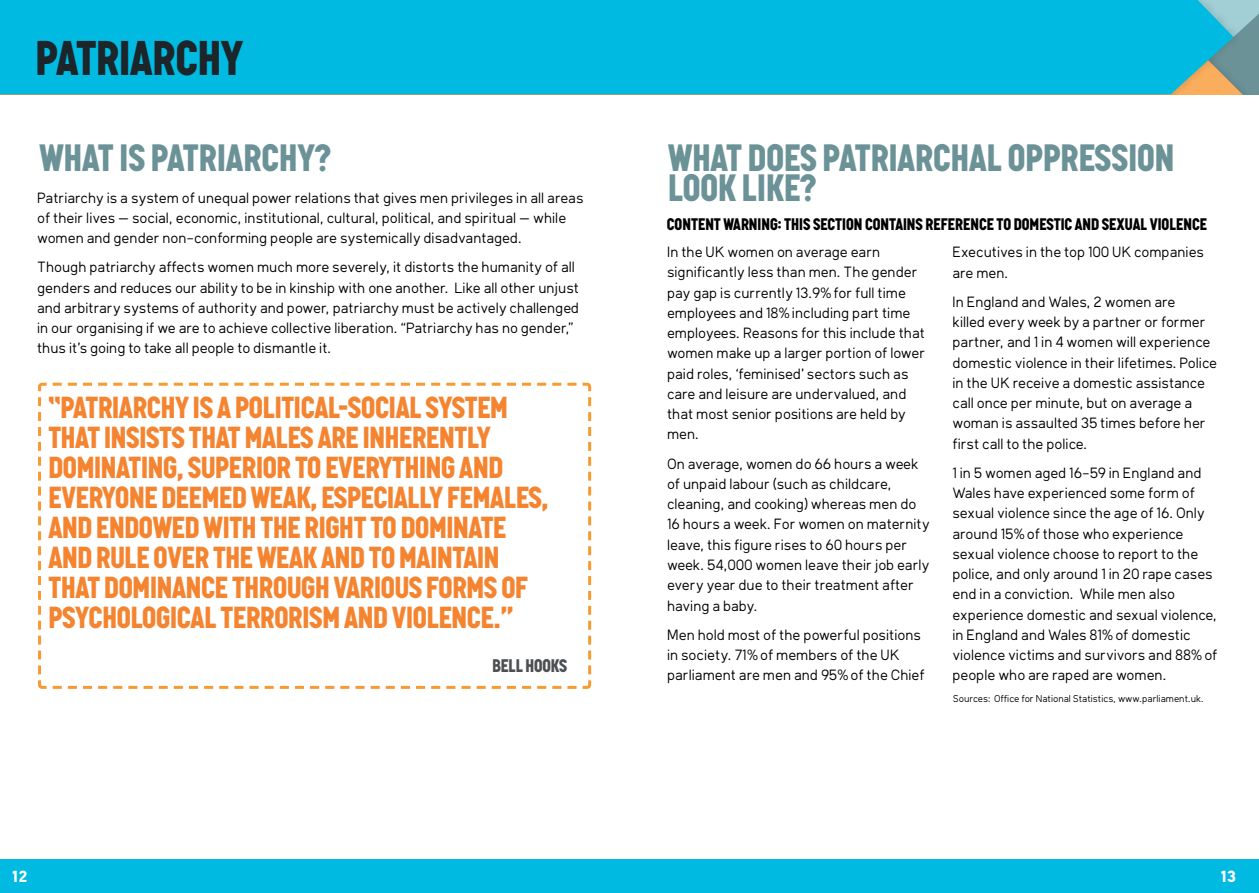
<style>
.page{position:relative;width:1259px;height:893px;background:#fff}
.page>*{position:absolute;margin:0;border:0;box-sizing:border-box;transform-origin:0 0}
.t1{font:900 48px "Graph";letter-spacing:-.005em;color:#1c2529}
.t2{font:900 37.5px/30px "Graph";color:#6b9297}
.t3{font:900 30px/30px "Graph";letter-spacing:-.01em;color:#f58430}
.t4{font:900 18px "Graph";letter-spacing:-.01em;color:#4d5053}
.t5{font:900 16.5px "Graph";color:#000}
.t6{font:700 15.9px "Klima";color:#fff}
.t7{font:14.7px/20.2px "Klima";color:#000}
.t8{font:9.75px "Klima";color:#000}
</style>
<div class="page">
<div style="left:0;top:859px;width:1259px;height:34px;background:#00bae2"></div>
<svg style="left:1252px;top:0;width:7px;height:41px"></svg>
<div style="left:0;top:0;width:1233px;height:94px;background:#00bae2"></div>
<svg style="left:38px;top:382px;width:554px;height:307px"></svg>
<h1 class="t1" style="left:35px;top:27px;width:209px">PATRIARCHY</h1>
<h2 class="t2" style="left:40px;top:142px;width:293px">WHAT IS PATRIARCHY?</h2>
<p class="t7" style="left:38px;top:186px;width:548px">Patriarchy is a system of unequal power relations that gives men privileges in all areas of their lives — social, economic, institutional, cultural, political, and spiritual — while women and gender non-conforming people are systemically disadvantaged.</p>
<p class="t7" style="left:38px;top:256px;width:543px">Though patriarchy affects women much more severely, it distorts the humanity of all genders and reduces our ability to be in kinship with one another. Like all other unjust and arbitrary systems of authority and power, patriarchy must be actively challenged in our organising if we are to achieve collective liberation. “Patriarchy has no gender,” thus it’s going to take all people to dismantle it.</p>
<p class="t3" style="left:48px;top:392px;width:501px">“PATRIARCHY IS A POLITICAL-SOCIAL SYSTEM THAT INSISTS THAT MALES ARE INHERENTLY DOMINATING, SUPERIOR TO EVERYTHING AND EVERYONE DEEMED WEAK, ESPECIALLY FEMALES, AND ENDOWED WITH THE RIGHT TO DOMINATE AND RULE OVER THE WEAK AND TO MAINTAIN THAT DOMINANCE THROUGH VARIOUS FORMS OF PSYCHOLOGICAL TERRORISM AND VIOLENCE.”</p>
<p class="t4" style="left:492px;top:655px;width:76px">BELL HOOKS</p>
<h2 class="t2" style="left:668px;top:142px;width:508px">WHAT DOES PATRIARCHAL OPPRESSION<br>LOOK LIKE?</h2>
<p class="t5" style="left:667px;top:214px;width:542px">CONTENT WARNING: THIS SECTION CONTAINS REFERENCE TO DOMESTIC AND SEXUAL VIOLENCE</p>
<p class="t7" style="left:668px;top:241px;width:260px">In the UK women on average earn significantly less than men. The gender pay gap is currently 13.9% for full time employees and 18% including part time employees. Reasons for this include that women make up a larger portion of lower paid roles, ‘feminised’ sectors such as care and leisure are undervalued, and that most senior positions are held by men.</p>
<p class="t7" style="left:668px;top:453px;width:264px">On average, women do 66 hours a week of unpaid labour (such as childcare, cleaning, and cooking) whereas men do 16 hours a week. For women on maternity leave, this figure rises to 60 hours per week. 54,000 women leave their job early every year due to their treatment after having a baby.</p>
<p class="t7" style="left:668px;top:624px;width:259px">Men hold most of the powerful positions in society. 71% of members of the UK parliament are men and 95% of the Chief</p>
<p class="t7" style="left:953px;top:241px;width:253px">Executives in the top 100 UK companies are men.</p>
<p class="t7" style="left:953px;top:291px;width:266px">In England and Wales, 2 women are<br>killed every week by a partner or former partner, and 1 in 4 women will experience domestic violence in their lifetimes. Police in the UK receive a domestic assistance call once per minute, but on average a woman is assaulted 35 times before her first call to the police.</p>
<p class="t7" style="left:953px;top:462px;width:266px">1 in 5 women aged 16-59 in England and Wales have experienced some form of sexual violence since the age of 16. Only around 15% of those who experience sexual violence choose to report to the police, and only around 1 in 20 rape cases end in a conviction. While men also experience domestic and sexual violence, in England and Wales 81% of domestic violence victims and survivors and 88% of people who are raped are women.</p>
<p class="t8" style="left:953px;top:691px;width:252px">Sources: Office for National Statistics, www.parliament.uk.</p>
<p class="t6" style="left:13px;top:862px;width:17px">12</p>
<p class="t6" style="left:1221px;top:861px;width:17px">13</p>
</div>
